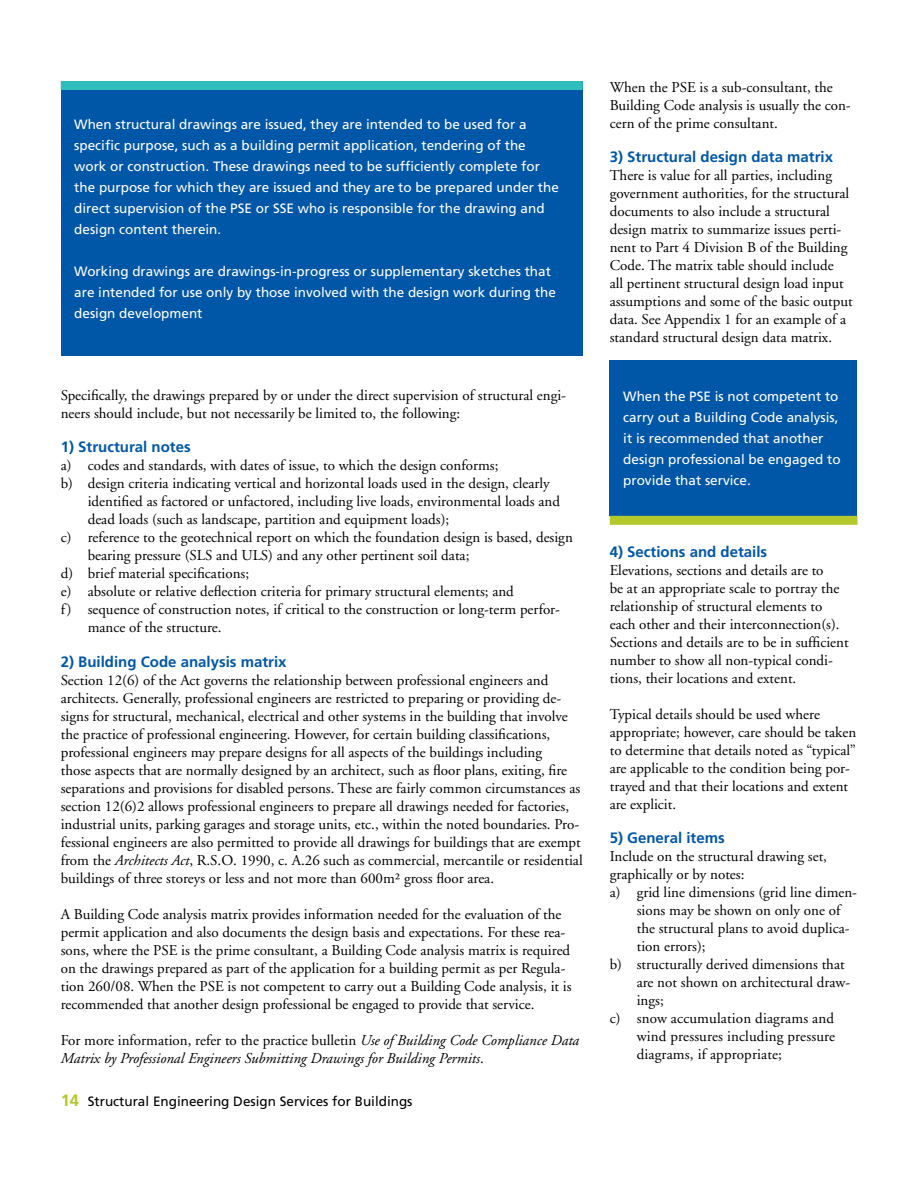
<style>
.page{position:relative;width:918px;height:1188px;background:#fff}
.page>*{position:absolute;margin:0;border:0;box-sizing:border-box;transform-origin:0 0}
.t1{font:15px/18px "Adobe Garamond";color:#000}
.t2{font:italic 15px/18px "Adobe Garamond";color:#000}
.t3{font:700 15px "Frutiger";color:#0056a7}
.t4{font:13.5px/21px "Frutiger";color:#fff}
.t5{font:13.5px "Frutiger";color:#000}
.s1{font-style:italic}
.s2{font-style:normal}
.s3{font-weight:700;font-size:16.5px;color:#b2c82b}
</style>
<div class="page">
<div style="left:61px;top:81px;width:522px;height:274px;background:#0056a7"></div>
<div style="left:610px;top:360px;width:247px;height:156px;background:#0056a7"></div>
<div style="left:61px;top:81px;width:522px;height:9px;background:#30bebc"></div>
<div style="left:610px;top:516px;width:248px;height:9px;background:#b2c82b"></div>
<p class="t4" style="left:74px;top:114px;width:486px">When structural drawings are issued, they are intended to be used for a specific purpose, such as a building permit application, tendering of the work or construction. These drawings need to be sufficiently complete for the purpose for which they are issued and they are to be prepared under the direct supervision of the PSE or SSE who is responsible for the drawing and design content therein.</p>
<p class="t4" style="left:74px;top:261px;width:483px">Working drawings are drawings-in-progress or supplementary sketches that are intended for use only by those involved with the design work during the design development</p>
<p class="t1" style="left:61px;top:386px;width:507px">Specifically, the drawings prepared by or under the direct supervision of structural engi&shy;neers should include, but not necessarily be limited to, the following:</p>
<p class="t3" style="left:61px;top:438px;width:132px">1) Structural notes</p>
<p class="t1" style="left:61px;top:457px;width:439px">a) codes and standards, with dates of issue, to which the design conforms;</p>
<p class="t1" style="left:61px;top:475px;width:491px">b) design criteria indicating vertical and horizontal loads used in the design, clearly</p>
<p class="t1" style="left:88px;top:493px;width:474px">identified as factored or unfactored, including live loads, environmental loads and</p>
<p class="t1" style="left:88px;top:511px;width:363px">dead loads (such as landscape, partition and equipment loads);</p>
<p class="t1" style="left:61px;top:529px;width:514px">c) reference to the geotechnical report on which the foundation design is based, design</p>
<p class="t1" style="left:88px;top:547px;width:383px">bearing pressure (SLS and ULS) and any other pertinent soil data;</p>
<p class="t1" style="left:61px;top:565px;width:190px">d) brief material specifications;</p>
<p class="t1" style="left:61px;top:583px;width:455px">e) absolute or relative deflection criteria for primary structural elements; and</p>
<p class="t1" style="left:61px;top:601px;width:501px">f) sequence of construction notes, if critical to the construction or long-term perfor-</p>
<p class="t1" style="left:88px;top:619px;width:135px">mance of the structure.</p>
<p class="t3" style="left:61px;top:653px;width:227px">2) Building Code analysis matrix</p>
<p class="t1" style="left:61px;top:671px;width:524px">Section 12(6) of the Act governs the relationship between professional engineers and architects. Generally, professional engineers are restricted to preparing or providing de&shy;signs for structural, mechanical, electrical and other systems in the building that involve the practice of professional engineering. However, for certain building classifications, professional engineers may prepare designs for all aspects of the buildings including<br>those aspects that are normally designed by an architect, such as floor plans, exiting, fire separations and provisions for disabled persons. These are fairly common circumstances as section 12(6)2 allows professional engineers to prepare all drawings needed for factories, industrial units, parking garages and storage units, etc., within the noted boundaries. Pro&shy;fessional engineers are also permitted to provide all drawings for buildings that are exempt from the <span class="s1">Architects Act</span>, R.S.O. 1990, c. A.26 such as commercial, mercantile or residential buildings of three storeys or less and not more than 600m² gross floor area.</p>
<p class="t1" style="left:61px;top:905px;width:512px">A Building Code analysis matrix provides information needed for the evaluation of the permit application and also documents the design basis and expectations. For these rea&shy;sons, where the PSE is the prime consultant, a Building Code analysis matrix is required on the drawings prepared as part of the application for a building permit as per Regula&shy;tion 260/08. When the PSE is not competent to carry out a Building Code analysis, it is recommended that another design professional be engaged to provide that service.</p>
<p class="t2" style="left:61px;top:1032px;width:520px"><span class="s2">For more information, refer to the practice bulletin</span> Use of Building Code Compliance Data<br>Matrix by Professional Engineers Submitting Drawings for Building Permits<span class="s2">.</span></p>
<p class="t5" style="left:61px;top:1093px;width:353px"><span class="s3">14</span> Structural Engineering Design Services for Buildings</p>
<p class="t1" style="left:610px;top:79px;width:242px">When the PSE is a sub-consultant, the<br>Building Code analysis is usually the con&shy;cern of the prime consultant.</p>
<p class="t3" style="left:610px;top:148px;width:225px">3) Structural design data matrix</p>
<p class="t1" style="left:610px;top:167px;width:244px">There is value for all parties, including government authorities, for the structural documents to also include a structural design matrix to summarize issues perti&shy;nent to Part 4 Division B of the Building Code. The matrix table should include<br>all pertinent structural design load input assumptions and some of the basic output data. See Appendix 1 for an example of a standard structural design data matrix.</p>
<p class="t4" style="left:623px;top:386px;width:219px">When the PSE is not competent to carry out a Building Code analysis, it is recommended that another design professional be engaged to provide that service.</p>
<p class="t3" style="left:610px;top:543px;width:159px">4) Sections and details</p>
<p class="t1" style="left:610px;top:562px;width:240px">Elevations, sections and details are to<br>be at an appropriate scale to portray the relationship of structural elements to each other and their interconnection(s).<br>Sections and details are to be in sufficient number to show all non-typical condi&shy;tions, their locations and extent.</p>
<p class="t1" style="left:610px;top:706px;width:248px">Typical details should be used where appropriate; however, care should be taken to determine that details noted as “typical” are applicable to the condition being por&shy;trayed and that their locations and extent are explicit.</p>
<p class="t3" style="left:610px;top:829px;width:117px">5) General items</p>
<p class="t1" style="left:610px;top:848px;width:219px">Include on the structural drawing set,</p>
<p class="t1" style="left:610px;top:866px;width:136px">graphically or by notes:</p>
<p class="t1" style="left:610px;top:884px;width:249px">a) grid line dimensions (grid line dimen-</p>
<p class="t1" style="left:637px;top:902px;width:205px">sions may be shown on only one of</p>
<p class="t1" style="left:637px;top:920px;width:214px">the structural plans to avoid duplica-</p>
<p class="t1" style="left:637px;top:938px;width:70px">tion errors);</p>
<p class="t1" style="left:610px;top:956px;width:236px">b) structurally derived dimensions that</p>
<p class="t1" style="left:637px;top:974px;width:215px">are not shown on architectural draw-</p>
<p class="t1" style="left:637px;top:992px;width:29px">ings;</p>
<p class="t1" style="left:610px;top:1010px;width:226px">c) snow accumulation diagrams and</p>
<p class="t1" style="left:637px;top:1028px;width:200px">wind pressures including pressure</p>
<p class="t1" style="left:637px;top:1046px;width:147px">diagrams, if appropriate;</p>
</div>
